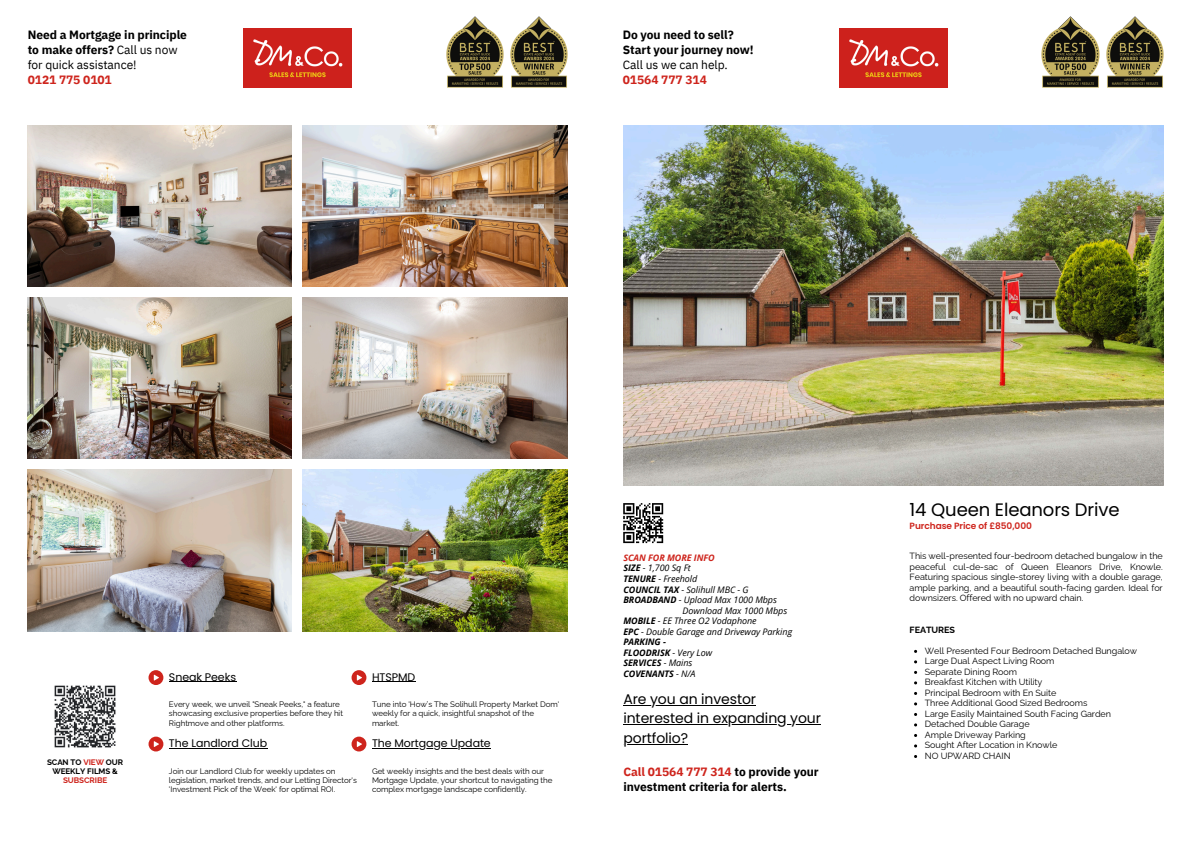
<style>
.page{position:relative;width:1191px;height:843px;background:#fff}
.page>*{position:absolute;margin:0;border:0;box-sizing:border-box;transform-origin:0 0}
.t1{font:18px "Poppins";letter-spacing:-.005em;color:#000}
.t2{font:14px "Poppins";letter-spacing:-.005em;color:#000}
.t3{font:700 12px/15px "IBM Plex Sans";letter-spacing:-.005em;color:#000}
.t4{font:11px "Poppins";letter-spacing:-.005em;color:#000}
.t5{font:9px/10.5px "Raleway";letter-spacing:-.005em;color:#000;text-align:justify}
.t6{font:italic 9px "Open Sans";letter-spacing:-.005em;color:#000}
.t7{font:italic 700 9px "Open Sans";letter-spacing:-.005em;color:#000}
.t8{font:600 9px "Poppins";letter-spacing:-.005em;color:#ce241c}
.t9{font:italic 700 9px "Open Sans";letter-spacing:-.005em;color:#ce241c}
.t10{font:700 9px "Raleway";letter-spacing:-.005em;color:#000}
.t11{font:8px/9.3px "Raleway";letter-spacing:-.005em;color:#000}
.t12{font:700 8px/9.3px "Raleway";letter-spacing:-.005em;color:#000;text-align:center}
.s1{font-weight:400}
.s2{color:#ce241c}
.s3{font-weight:700}
</style>
<div class="page">
<img style="left:28px;top:125px;width:264px;height:161px">
<img style="left:28px;top:297px;width:264px;height:162px">
<img style="left:28px;top:470px;width:264px;height:161px">
<img style="left:303px;top:125px;width:264px;height:161px">
<img style="left:303px;top:297px;width:264px;height:162px">
<img style="left:303px;top:470px;width:264px;height:161px">
<img style="left:243px;top:28px;width:108px;height:59px">
<svg style="left:148px;top:670px;width:15px;height:14px"></svg>
<svg style="left:351px;top:670px;width:15px;height:14px"></svg>
<svg style="left:148px;top:736px;width:15px;height:15px"></svg>
<svg style="left:351px;top:736px;width:15px;height:15px"></svg>
<img style="left:446px;top:16px;width:58px;height:72px">
<img style="left:510px;top:16px;width:58px;height:72px">
<img style="left:623px;top:125px;width:539px;height:360px">
<img style="left:839px;top:28px;width:108px;height:59px">
<img style="left:1041px;top:16px;width:59px;height:72px">
<img style="left:1106px;top:16px;width:58px;height:72px">
<img style="left:54px;top:685px;width:62px;height:63px">
<hr style="left:372px;top:681px;width:43px;height:1px;background:#000">
<hr style="left:372px;top:747px;width:118px;height:1px;background:#000">
<hr style="left:169px;top:681px;width:67px;height:1px;background:#000">
<hr style="left:169px;top:747px;width:98px;height:1px;background:#000">
<svg style="left:623px;top:503px;width:40px;height:40px"></svg>
<hr style="left:623px;top:704px;width:133px;height:1px;background:#000">
<hr style="left:623px;top:724px;width:197px;height:1px;background:#000">
<hr style="left:623px;top:743px;width:65px;height:1px;background:#000">
<h5 class="t3" style="left:28px;top:27px;width:161px">Need a Mortgage in principle to make offers? <span class="s1">Call us now for quick assistance!<br></span><span class="s2">0121 775 0101</span></h5>
<p class="t3" style="left:622px;top:27px;width:132px">Do you need to sell?<br>Start your journey now!<br><span class="s1">Call us we can help.<br></span><span class="s2">01564 777 314</span></p>
<p class="t1" style="left:909px;top:497px;width:211px">14 Queen Eleanors Drive</p>
<p class="t8" style="left:909px;top:519px;width:124px">Purchase Price of £850,000</p>
<p class="t4" style="left:169px;top:668px;width:69px">Sneak Peeks</p>
<p class="t4" style="left:372px;top:668px;width:45px">HTSPMD</p>
<h5 class="t9" style="left:623px;top:551px;width:93px">SCAN FOR MORE INFO</h5>
<p class="t6" style="left:623px;top:561px;width:69px"><span class="s3">SIZE</span> - 1,700 Sq Ft</p>
<p class="t6" style="left:623px;top:572px;width:75px"><span class="s3">TENURE</span> - Freehold</p>
<p class="t6" style="left:623px;top:582px;width:127px"><span class="s3">COUNCIL TAX</span> - Solihull MBC - G</p>
<p class="t6" style="left:623px;top:593px;width:155px"><span class="s3">BROADBAND</span> - Upload Max 1000 Mbps</p>
<p class="t6" style="left:682px;top:603px;width:106px">Download Max 1000 Mbps</p>
<p class="t6" style="left:623px;top:614px;width:135px"><span class="s3">MOBILE</span> - EE Three O2 Vodaphone</p>
<p class="t6" style="left:623px;top:624px;width:170px"><span class="s3">EPC</span> - Double Garage and Driveway Parking</p>
<p class="t7" style="left:623px;top:635px;width:44px">PARKING -</p>
<p class="t7" style="left:623px;top:645px;width:90px">FLOODRISK <span class="s1">- Very Low</span></p>
<p class="t7" style="left:623px;top:656px;width:70px">SERVICES <span class="s1">- Mains</span></p>
<p class="t7" style="left:623px;top:666px;width:74px">COVENANTS <span class="s1">- N/A</span></p>
<p class="t11" style="left:169px;top:699px;width:175px">Every week, we unveil "Sneak Peeks," a feature showcasing exclusive properties before they hit<br>Rightmove and other platforms.</p>
<p class="t4" style="left:169px;top:735px;width:100px">The Landlord Club</p>
<h3 class="t12" style="left:47px;top:757px;width:78px">SCAN TO <span class="s2">VIEW</span> OUR<br>WEEKLY FILMS &amp;<br><span class="s2">SUBSCRIBE</span></h3>
<p class="t11" style="left:169px;top:765px;width:189px">Join our Landlord Club for weekly updates on legislation, market trends, and our Letting Director's 'Investment Pick of the Week' for optimal ROI.</p>
<p class="t11" style="left:372px;top:699px;width:189px">Tune into 'How’s The Solihull Property Market Dom' weekly for a quick, insightful snapshot of the market.</p>
<h5 class="t4" style="left:372px;top:735px;width:120px">The Mortgage Update</h5>
<h5 class="t11" style="left:372px;top:765px;width:182px">Get weekly insights and the best deals with our<br>Mortgage Update, your shortcut to navigating the complex mortgage landscape confidently.</h5>
<p class="t2" style="left:623px;top:689px;width:134px">Are you an investor</p>
<p class="t2" style="left:623px;top:708px;width:199px">interested in expanding your</p>
<p class="t2" style="left:623px;top:728px;width:66px">portfolio?</p>
<p class="t3" style="left:623px;top:763px;width:197px"><span class="s2">Call 01564 777 314</span> to provide your investment criteria for alerts.</p>
<h2 class="t5" style="left:909px;top:550px;width:255px">This well-presented four-bedroom detached bungalow in the peaceful cul-de-sac of Queen Eleanors Drive, Knowle.<br>Featuring spacious single-storey living with a double garage, ample parking, and a beautiful south-facing garden. Ideal for downsizers. Offered with no upward chain.</h2>
<h4 class="t10" style="left:909px;top:624px;width:47px">FEATURES</h4>
<h1 class="t5" style="left:924px;top:645px;width:214px">Well Presented Four Bedroom Detached Bungalow</h1>
<p class="t5" style="left:924px;top:655px;width:131px">Large Dual Aspect Living Room</p>
<p class="t5" style="left:924px;top:666px;width:94px">Separate Dining Room</p>
<h6 class="t5" style="left:924px;top:676px;width:119px">Breakfast Kitchen with Utility</h6>
<p class="t5" style="left:924px;top:687px;width:133px">Principal Bedroom with En Suite</p>
<p class="t5" style="left:924px;top:697px;width:164px">Three Additional Good Sized Bedrooms</p>
<p class="t5" style="left:924px;top:708px;width:188px">Large Easily Maintained South Facing Garden</p>
<p class="t5" style="left:924px;top:718px;width:106px">Detached Double Garage</p>
<p class="t5" style="left:924px;top:729px;width:102px">Ample Driveway Parking</p>
<p class="t5" style="left:924px;top:739px;width:134px">Sought After Location in Knowle</p>
<p class="t5" style="left:924px;top:750px;width:87px">NO UPWARD CHAIN</p>
</div>
